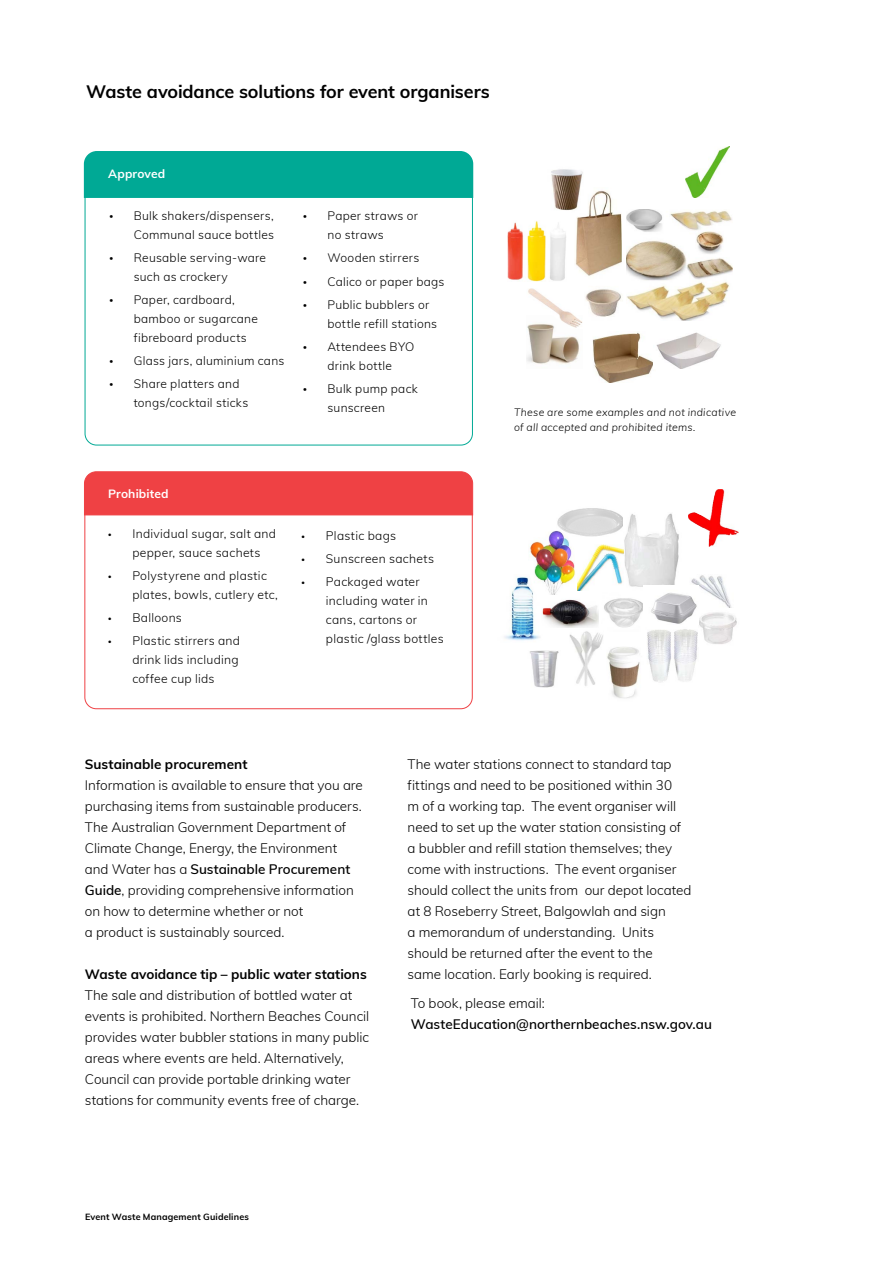
<style>
.page{position:relative;width:893px;height:1263px;background:#fff}
.page>*{position:absolute;margin:0;border:0;box-sizing:border-box;transform-origin:0 0}
.t1{font:700 18px "Muli";letter-spacing:-.005em;color:#000}
.t2{font:300 13.5px/21px "Muli";color:#000}
.t3{font:700 13.5px "Muli";color:#000}
.t4{font:600 13.5px "Muli";color:#000}
.t5{font:300 12.15px/18.9px "Muli";letter-spacing:.025em;color:#000}
.t6{font:300 12px/18.9px "Muli";letter-spacing:.025em;color:#000}
.t7{font:700 12px "Muli";letter-spacing:.01em;color:#fff}
.t8{font:italic 300 10.5px/15px "Muli";letter-spacing:.03em;color:#000}
.t9{font:700 9px "Muli";letter-spacing:.015em;color:#000}
.s1{font-family:"Myriad Pro";font-weight:400;font-size:13.5px}
.s2{font-family:"Myriad Pro";font-weight:400}
.s3{font-weight:600}
</style>
<div class="page">
<img style="left:592px;top:332px;width:61px;height:50px">
<img style="left:656px;top:332px;width:65px;height:36px">
<img style="left:626px;top:209px;width:107px;height:112px">
<img style="left:575px;top:190px;width:47px;height:86px">
<img style="left:507px;top:221px;width:59px;height:60px">
<img style="left:551px;top:169px;width:32px;height:43px">
<img style="left:526px;top:329px;width:53px;height:35px">
<img style="left:585px;top:289px;width:37px;height:28px">
<img style="left:527px;top:288px;width:56px;height:41px">
<img style="left:685px;top:147px;width:44px;height:50px">
<div style="left:83px;top:151px;width:391px;height:47px;background:#00a995"></div>
<svg style="left:84px;top:194px;width:389px;height:252px"></svg>
<img style="left:530px;top:531px;width:45px;height:64px">
<img style="left:647px;top:629px;width:51px;height:54px">
<img style="left:504px;top:574px;width:40px;height:67px">
<img style="left:530px;top:651px;width:29px;height:37px">
<img style="left:607px;top:647px;width:33px;height:52px">
<img style="left:556px;top:508px;width:67px;height:49px">
<img style="left:623px;top:513px;width:56px;height:74px">
<img style="left:691px;top:575px;width:41px;height:33px">
<img style="left:699px;top:612px;width:38px;height:32px">
<img style="left:569px;top:631px;width:34px;height:55px">
<img style="left:542px;top:598px;width:56px;height:29px">
<img style="left:601px;top:598px;width:42px;height:34px">
<img style="left:644px;top:585px;width:54px;height:39px">
<img style="left:578px;top:544px;width:45px;height:47px">
<img style="left:688px;top:489px;width:51px;height:58px">
<div style="left:84px;top:471px;width:389px;height:42px;background:#ef4144"></div>
<svg style="left:84px;top:513px;width:389px;height:196px"></svg>
<h1 class="t1" style="left:86px;top:78px;width:405px">Waste avoidance solutions for event organisers</h1>
<p class="t7" style="left:108px;top:165px;width:59px">Approved</p>
<p class="t6" style="left:109px;top:205px;width:166px;text-align:right"><span class="s1">•</span> Bulk shakers/dispensers,<br>Communal sauce bottles</p>
<p class="t6" style="left:134px;top:247px;width:134px;text-indent:-24px"><span class="s1">•</span> Reusable serving-ware such as crockery</p>
<p class="t6" style="left:134px;top:289px;width:126px;text-indent:-24px"><span class="s1">•</span> Paper, cardboard, bamboo or sugarcane fibreboard products</p>
<p class="t6" style="left:109px;top:350px;width:176px"><span class="s1">•</span> Glass jars, aluminium cans</p>
<p class="t6" style="left:134px;top:374px;width:116px;text-indent:-24px"><span class="s1">•</span> Share platters and tongs/cocktail sticks</p>
<p class="t6" style="left:327px;top:206px;width:92px;text-indent:-24px"><span class="s1">•</span> Paper straws or no straws</p>
<p class="t6" style="left:303px;top:248px;width:118px"><span class="s1">•</span> Wooden stirrers</p>
<p class="t6" style="left:303px;top:271px;width:143px"><span class="s1">•</span> Calico or paper bags</p>
<p class="t6" style="left:327px;top:294px;width:111px;text-indent:-24px"><span class="s1">•</span> Public bubblers or bottle refill stations</p>
<p class="t6" style="left:303px;top:336px;width:113px;text-align:center"><span class="s1">•</span> Attendees BYO drink bottle</p>
<p class="t6" style="left:327px;top:378px;width:92px;text-indent:-24px"><span class="s1">•</span> Bulk pump pack sunscreen</p>
<p class="t7" style="left:108px;top:485px;width:62px">Prohibited</p>
<p class="t5" style="left:132px;top:523px;width:145px;text-indent:-24px"><span class="s2">•</span> Individual sugar, salt and pepper, sauce sachets</p>
<p class="t5" style="left:132px;top:565px;width:147px;text-indent:-24px"><span class="s2">•</span> Polystyrene and plastic plates, bowls, cutlery etc,</p>
<p class="t5" style="left:108px;top:607px;width:75px"><span class="s2">•</span> Balloons</p>
<p class="t5" style="left:132px;top:631px;width:109px;text-align:justify;text-indent:-24px"><span class="s2">•</span> Plastic stirrers and drink lids including coffee cup lids</p>
<p class="t5" style="left:302px;top:525px;width:96px"><span class="s2">•</span> Plastic bags</p>
<p class="t5" style="left:302px;top:548px;width:134px"><span class="s2">•</span> Sunscreen sachets</p>
<p class="t5" style="left:326px;top:572px;width:119px;text-indent:-24px"><span class="s2">•</span> Packaged water including water in cans, cartons or plastic /glass bottles</p>
<p class="t8" style="left:514px;top:404px;width:223px">These are some examples and not indicative of all accepted and prohibited items.</p>
<p class="t3" style="left:85px;top:754px;width:164px">Sustainable procurement</p>
<p class="t2" style="left:85px;top:774px;width:280px">Information is available to ensure that you are purchasing items from sustainable producers.<br>The Australian Government Department of Climate Change, Energy, the Environment and Water has a <span class="s3">Sustainable Procurement Guide</span>, providing comprehensive information on how to determine whether or not<br>a product is sustainably sourced.</p>
<p class="t3" style="left:85px;top:964px;width:284px">Waste avoidance tip – public water stations</p>
<p class="t2" style="left:85px;top:984px;width:286px">The sale and distribution of bottled water at events is prohibited. Northern Beaches Council provides water bubbler stations in many public areas where events are held. Alternatively, Council can provide portable drinking water stations for community events free of charge.</p>
<p class="t2" style="left:408px;top:753px;width:285px">The water stations connect to standard tap fittings and need to be positioned within 30<br>m of a working tap. The event organiser will need to set up the water station consisting of a bubbler and refill station themselves; they come with instructions. The event organiser should collect the units from our depot located at 8 Roseberry Street, Balgowlah and sign<br>a memorandum of understanding. Units should be returned after the event to the<br>same location. Early booking is required.</p>
<p class="t2" style="left:411px;top:992px;width:135px">To book, please email:</p>
<p class="t4" style="left:411px;top:1015px;width:302px">WasteEducation@northernbeaches.nsw.gov.au</p>
<p class="t9" style="left:85px;top:1211px;width:165px">Event Waste Management Guidelines</p>
</div>
